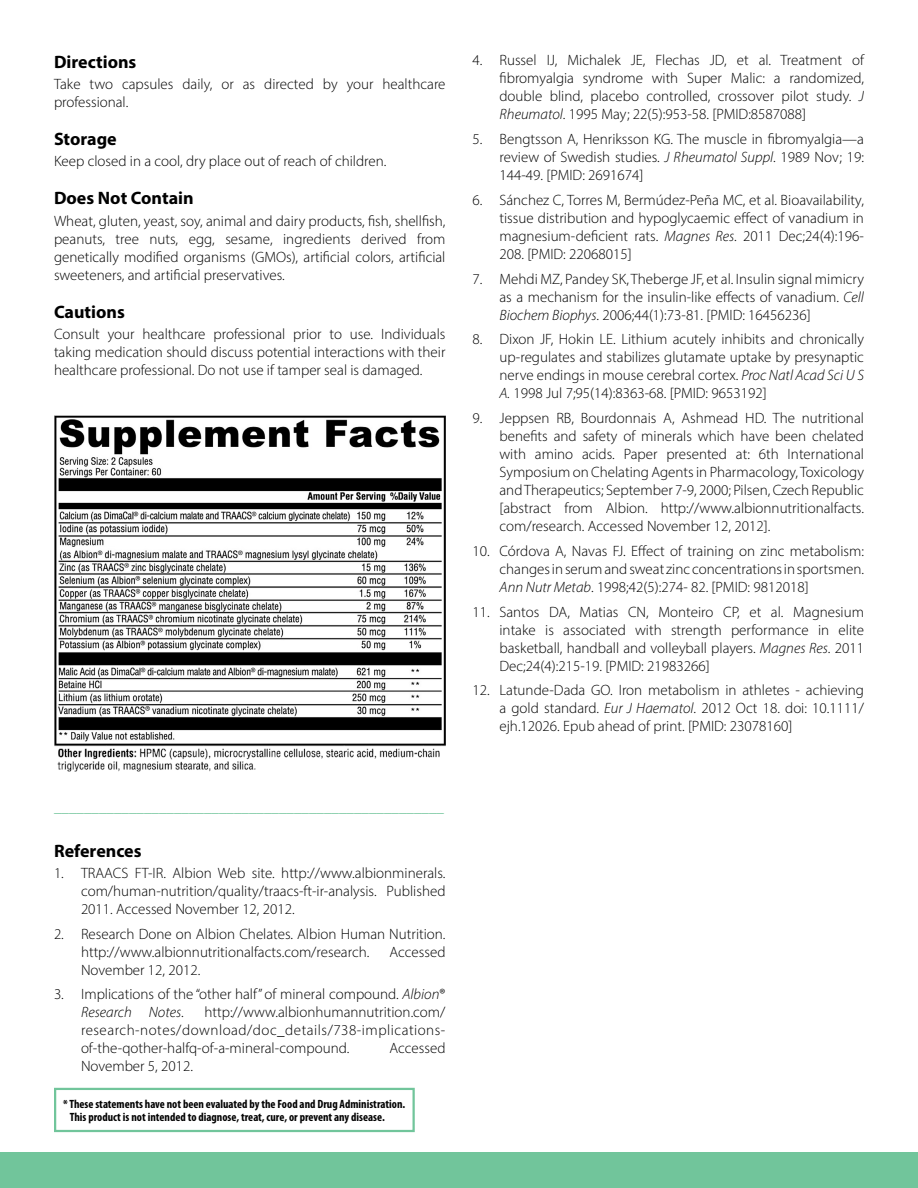
<style>
.page{position:relative;width:918px;height:1188px;background:#fff}
.page>*{position:absolute;margin:0;border:0;box-sizing:border-box;transform-origin:0 0}
.t1{font:700 18px "Myriad Pro";color:#000}
.t2{font:300 15px/18px "Myriad Pro";color:#000;text-align:justify}
.t3{font:300 15px "Myriad Pro";color:#71c59b}
.t4{font:italic 15px "Myriad Variable Concept";color:#000}
.t5{font:700 condensed 12px/13.5px "Myriad Pro";color:#000}
.s1{font-family:"Myriad Variable Concept";font-weight:400;font-style:italic}
.s2{font-family:"Myriad Pro";font-weight:300;font-style:normal}
</style>
<div class="page">
<div style="left:0;top:1153px;width:918px;height:35px;background:#71c59b"></div>
<div style="left:54px;top:1088px;width:361px;height:44px;border:2px solid #71c59b"></div>
<img style="left:54px;top:416px;width:392px;height:356px">
<p class="t1" style="left:54px;top:50px;width:84px">Directions</p>
<p class="t2" style="left:54px;top:75px;width:393px">Take two capsules daily, or as directed by your healthcare professional.</p>
<p class="t1" style="left:54px;top:127px;width:64px">Storage</p>
<p class="t2" style="left:54px;top:152px;width:334px">Keep closed in a cool, dry place out of reach of children.</p>
<p class="t1" style="left:54px;top:187px;width:141px">Does Not Contain</p>
<p class="t2" style="left:54px;top:212px;width:393px">Wheat, gluten, yeast, soy, animal and dairy products, fish, shellfish, peanuts, tree nuts, egg, sesame, ingredients derived from genetically modified organisms (GMOs), artificial colors, artificial sweeteners, and artificial preservatives.</p>
<p class="t1" style="left:54px;top:300px;width:72px">Cautions</p>
<p class="t2" style="left:54px;top:325px;width:393px">Consult your healthcare professional prior to use. Individuals taking medication should discuss potential interactions with their healthcare professional. Do not use if tamper seal is damaged.</p>
<p class="t2" style="left:500px;top:51px;width:366px;text-indent:-27px">4. Russel IJ, Michalek JE, Flechas JD, et al. Treatment of fibromyalgia syndrome with Super Malic: a randomized, double blind, placebo controlled, crossover pilot study. <span class="s1">J Rheumatol</span>. 1995 May; 22(5):953-58. [PMID:8587088]</p>
<p class="t2" style="left:500px;top:130px;width:366px;text-indent:-27px">5. Bengtsson A, Henriksson KG. The muscle in fibromyalgia—a review of Swedish studies. <span class="s1">J Rheumatol Suppl</span>. 1989 Nov; 19:<br>144-49. [PMID: 2691674]</p>
<p class="t2" style="left:500px;top:191px;width:366px;text-indent:-27px">6. Sánchez C, Torres M, Bermúdez-Peña MC, et al. Bioavailability, tissue distribution and hypoglycaemic effect of vanadium in magnesium-deficient rats. <span class="s1">Magnes Res</span>. 2011 Dec;24(4):196- 208. [PMID: 22068015]</p>
<p class="t2" style="left:500px;top:269px;width:366px;text-indent:-27px">7. Mehdi MZ, Pandey SK, Theberge JF, et al. Insulin signal mimicry as a mechanism for the insulin-like effects of vanadium. <span class="s1">Cell Biochem Biophys</span>. 2006;44(1):73-81. [PMID: 16456236]</p>
<p class="t2" style="left:500px;top:330px;width:366px;text-indent:-27px">8. Dixon JF, Hokin LE. Lithium acutely inhibits and chronically up-regulates and stabilizes glutamate uptake by presynaptic nerve endings in mouse cerebral cortex. <span class="s1">Proc Natl Acad Sci U S A.</span> 1998 Jul 7;95(14):8363-68. [PMID: 9653192]</p>
<p class="t2" style="left:500px;top:409px;width:366px;text-indent:-27px">9. Jeppsen RB, Bourdonnais A, Ashmead HD. The nutritional benefits and safety of minerals which have been chelated with amino acids. Paper presented at: 6th International Symposium on Chelating Agents in Pharmacology, Toxicology and Therapeutics; September 7-9, 2000; Pilsen, Czech Republic [abstract from Albion. http://www.albionnutritionalfacts. com/research. Accessed November 12, 2012].</p>
<p class="t2" style="left:500px;top:542px;width:366px;text-indent:-27px">10. Córdova A, Navas FJ. Effect of training on zinc metabolism: changes in serum and sweat zinc concentrations in sportsmen.<br><span class="s1">Ann Nutr Metab</span>. 1998;42(5):274- 82. [PMID: 9812018]</p>
<p class="t2" style="left:500px;top:602px;width:366px;text-indent:-27px">11. Santos DA, Matias CN, Monteiro CP, et al. Magnesium intake is associated with strength performance in elite basketball, handball and volleyball players. <span class="s1">Magnes Res</span>. 2011<br>Dec;24(4):215-19. [PMID: 21983266]</p>
<p class="t2" style="left:500px;top:681px;width:366px;text-indent:-27px">12. Latunde-Dada GO. Iron metabolism in athletes - achieving a gold standard. <span class="s1">Eur J Haematol</span>. 2012 Oct 18. doi: 10.1111/ ejh.12026. Epub ahead of print. [PMID: 23078160]</p>
<p class="t3" style="left:54px;top:798px;width:391px">____________________________________________________</p>
<p class="t1" style="left:54px;top:839px;width:89px">References</p>
<p class="t2" style="left:81px;top:864px;width:366px;text-indent:-27px">1. TRAACS FT-IR. Albion Web site. http://www.albionminerals. com/human-nutrition/quality/traacs-ft-ir-analysis. Published 2011. Accessed November 12, 2012.</p>
<p class="t2" style="left:81px;top:925px;width:366px;text-indent:-27px">2. Research Done on Albion Chelates. Albion Human Nutrition. http://www.albionnutritionalfacts.com/research.</p>
<p class="t2" style="left:390px;top:943px;width:57px">Accessed</p>
<p class="t2" style="left:81px;top:961px;width:121px">November 12, 2012.</p>
<p class="t2" style="left:54px;top:985px;width:393px">3. Implications of the “other half” of mineral compound. <span class="s1">Albion</span>®</p>
<p class="t4" style="left:81px;top:1004px;width:104px">Research Notes<span class="s2">.</span></p>
<p class="t2" style="left:81px;top:1003px;width:366px;text-indent:123px">http://www.albionhumannutrition.com/ research-notes/download/doc_details/738-implications&shy;of-the-qother-halfq-of-a-mineral-compound.</p>
<p class="t2" style="left:390px;top:1039px;width:57px">Accessed</p>
<p class="t2" style="left:81px;top:1057px;width:114px">November 5, 2012.</p>
<p class="t5" style="left:70px;top:1097px;width:337px;text-indent:-7px">* These statements have not been evaluated by the Food and Drug Administration.<br>This product is not intended to diagnose, treat, cure, or prevent any disease.</p>
</div>
